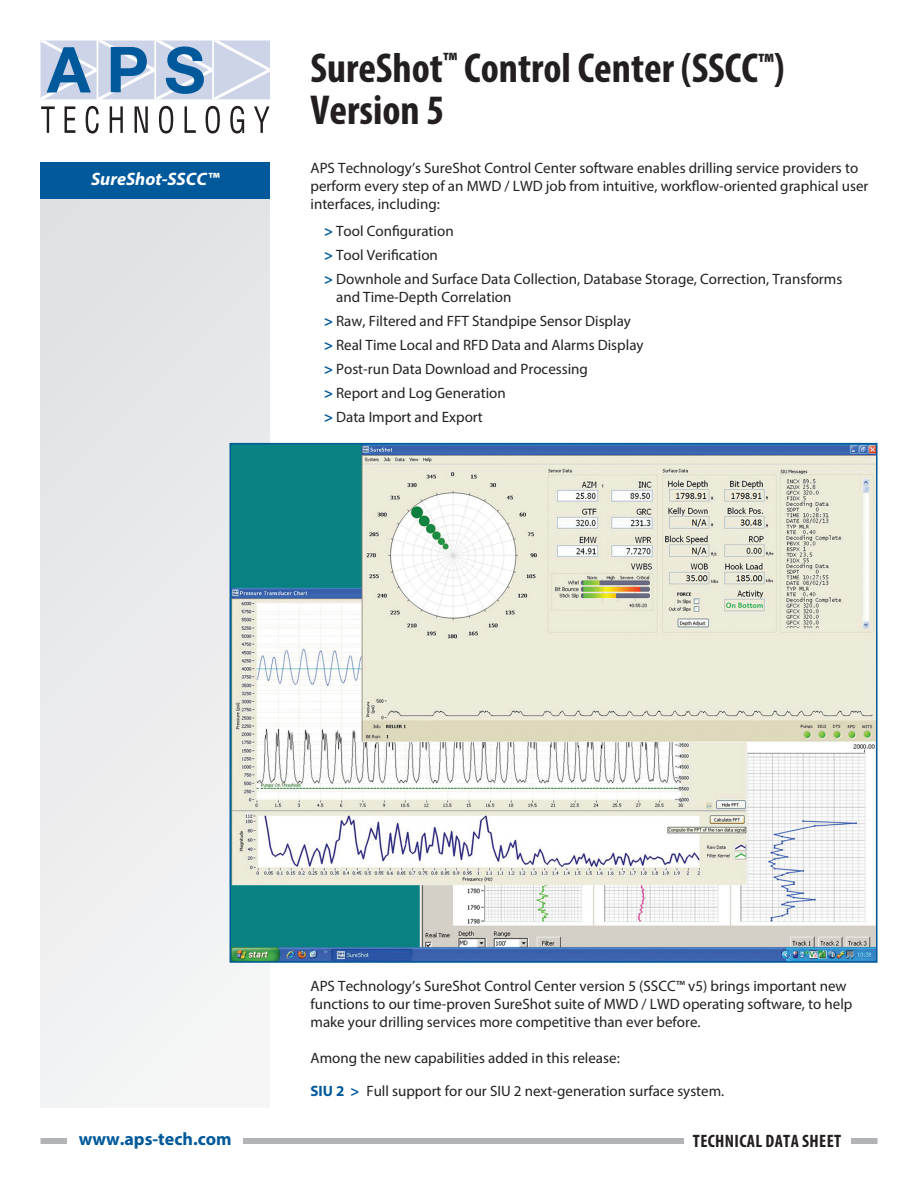
<style>
.page{position:relative;width:918px;height:1188px;background:#fff}
.page>*{position:absolute;margin:0;border:0;box-sizing:border-box;transform-origin:0 0}
.t1{font:700 condensed 42px/42px "Myriad Pro";color:#231f20}
.t2{font:700 condensed 18px "Myriad Pro";letter-spacing:.02em;color:#231f20}
.t3{font:700 18px "Myriad Pro";color:#00599b}
.t4{font:italic 700 18px "Myriad Pro";color:#fff}
.t5{font:15px/24px "Myriad Pro";color:#231f20}
.s1{font-weight:700;color:#00599b}
</style>
<div class="page">
<div style="left:40px;top:162px;width:230px;height:945px;background:#eaebec"></div>
<div style="left:40px;top:162px;width:230px;height:37px;background:#00599b"></div>
<div style="left:40px;top:1138px;width:838px;height:6px;background:#b2b3b7"></div>
<div style="left:684px;top:1134px;width:166px;height:19px;background:#fff"></div>
<div style="left:68px;top:1132px;width:175px;height:24px;background:#fff"></div>
<svg style="left:41px;top:106px;width:14px;height:27px"></svg>
<svg style="left:65px;top:106px;width:10px;height:27px"></svg>
<svg style="left:86px;top:106px;width:13px;height:28px"></svg>
<svg style="left:110px;top:106px;width:13px;height:27px"></svg>
<svg style="left:135px;top:106px;width:13px;height:27px"></svg>
<svg style="left:159px;top:106px;width:14px;height:28px"></svg>
<svg style="left:185px;top:106px;width:11px;height:27px"></svg>
<svg style="left:206px;top:106px;width:14px;height:28px"></svg>
<svg style="left:230px;top:106px;width:14px;height:28px"></svg>
<svg style="left:254px;top:106px;width:15px;height:27px"></svg>
<svg style="left:41px;top:40px;width:229px;height:59px;background:#a7beda"></svg>
<img style="left:233px;top:446px;width:642px;height:514px">
<div style="left:230px;top:443px;width:648px;height:520px;border:2px solid #00599b"></div>
<p class="t4" style="left:91px;top:167px;width:130px">SureShot-SSCC™</p>
<h1 class="t1" style="left:310px;top:46px;width:476px">SureShot<sup>™</sup> Control Center (SSCC<sup>™</sup>)<br>Version 5</h1>
<p class="t5" style="left:310px;top:159px;width:560px;line-height:18px">APS Technology’s SureShot Control Center software enables drilling service providers to perform every step of an MWD / LWD job from intuitive, workflow-oriented graphical user interfaces, including:</p>
<p class="t5" style="left:324px;top:219px;width:520px"><span class="s1">&gt;</span> Tool Configuration<br><span class="s1">&gt;</span> Tool Verification<br><span class="s1">&gt;</span> Downhole and Surface Data Collection, Database Storage, Correction, Transforms</p>
<p class="t5" style="left:324px;top:285px;width:321px;text-indent:12px">and Time-Depth Correlation<br><span class="s1">&gt;</span> Raw, Filtered and FFT Standpipe Sensor Display <span class="s1">&gt;</span> Real Time Local and RFD Data and Alarms Display <span class="s1">&gt;</span> Post-run Data Download and Processing<br><span class="s1">&gt;</span> Report and Log Generation<br><span class="s1">&gt;</span> Data Import and Export</p>
<p class="t5" style="left:310px;top:977px;width:543px;line-height:18px">APS Technology’s SureShot Control Center version 5 (SSCC™ v5) brings important new functions to our time-proven SureShot suite of MWD / LWD operating software, to help make your drilling services more competitive than ever before.</p>
<p class="t5" style="left:310px;top:1046px;width:311px">Among the new capabilities added in this release:</p>
<p class="t5" style="left:310px;top:1079px;width:415px"><span class="s1">SIU 2 &gt;</span> Full support for our SIU 2 next-generation surface system.</p>
<p class="t3" style="left:79px;top:1127px;width:154px">www.aps-tech.com</p>
<p class="t2" style="left:693px;top:1130px;width:150px">TECHNICAL DATA SHEET</p>
</div>
